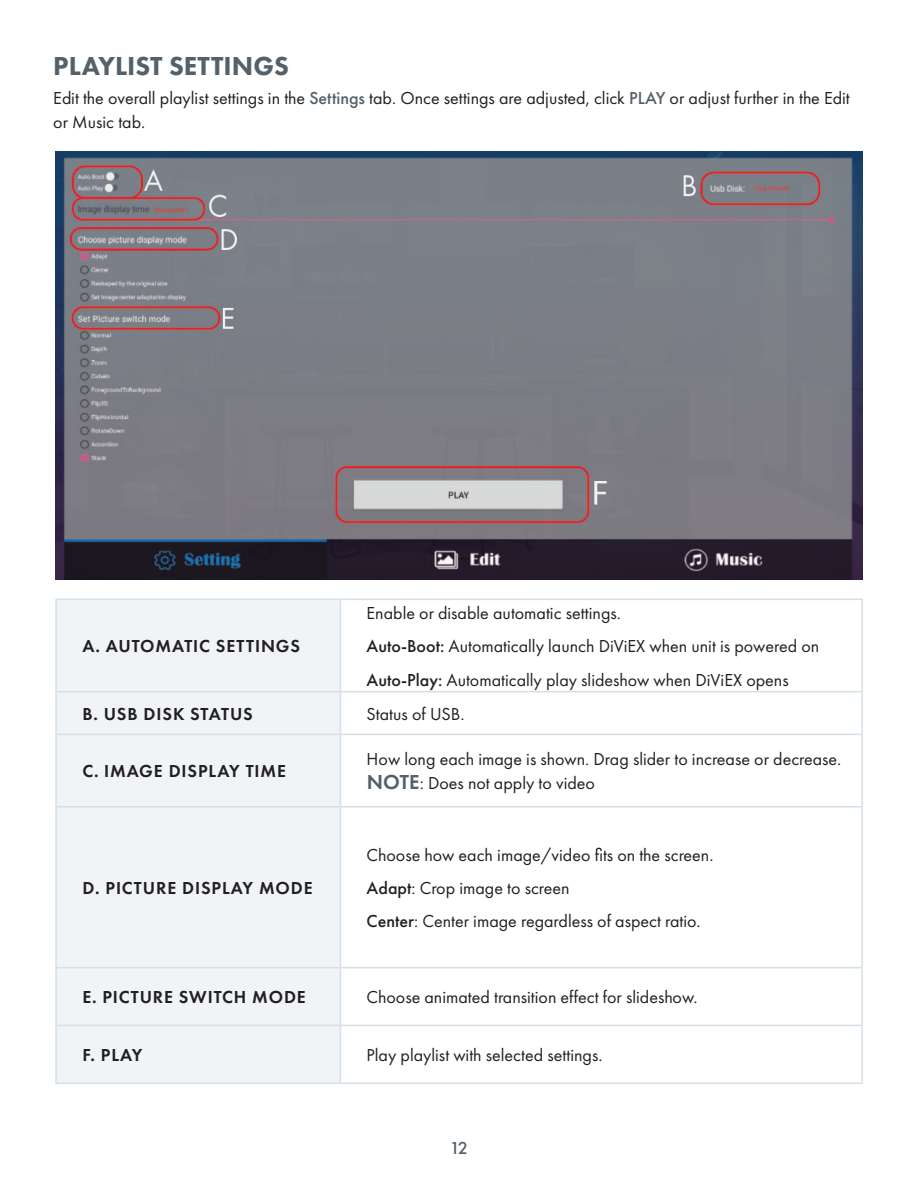
<style>
.page{position:relative;width:918px;height:1188px;background:#fff}
.page>*{position:absolute;margin:0;border:0;box-sizing:border-box;transform-origin:0 0}
.Heading_2{font:800 27px "Futura PT";color:#54616b}
.Body_Cell{font:18px/24px "Futura PT";color:#231f20}
.Heading_Cell{font:600 18px "Futura PT";letter-spacing:.05em;color:#231f20}
.t1{font:500 18px "Futura PT";color:#54616b}
.s1{font-weight:500;color:#54616b}
.s2{font-weight:500}
.s3{font-weight:600;font-size:21px;color:#54616b}
</style>
<div class="page">
<div style="left:57px;top:600px;width:283px;height:483px;background:#f1f4f7"></div>
<hr style="left:55px;top:692px;width:2px;height:42px;background:#d5dfe6">
<hr style="left:55px;top:734px;width:285px;height:1px;background:#d5dfe6">
<hr style="left:55px;top:735px;width:2px;height:71px;background:#d5dfe6">
<hr style="left:55px;top:806px;width:285px;height:2px;background:#d5dfe6">
<hr style="left:55px;top:808px;width:2px;height:159px;background:#d5dfe6">
<hr style="left:55px;top:967px;width:285px;height:1px;background:#d5dfe6">
<hr style="left:55px;top:968px;width:2px;height:57px;background:#d5dfe6">
<hr style="left:55px;top:1025px;width:285px;height:1px;background:#d5dfe6">
<hr style="left:55px;top:1026px;width:2px;height:57px;background:#d5dfe6">
<hr style="left:55px;top:1083px;width:285px;height:1px;background:#d5dfe6">
<hr style="left:340px;top:599px;width:523px;height:1px;background:#d5dfe6">
<hr style="left:861px;top:600px;width:2px;height:91px;background:#d5dfe6">
<hr style="left:340px;top:691px;width:523px;height:1px;background:#d5dfe6">
<hr style="left:340px;top:692px;width:1px;height:42px;background:#d5dfe6">
<hr style="left:861px;top:692px;width:2px;height:42px;background:#d5dfe6">
<hr style="left:340px;top:734px;width:523px;height:1px;background:#d5dfe6">
<hr style="left:340px;top:735px;width:1px;height:71px;background:#d5dfe6">
<hr style="left:861px;top:735px;width:2px;height:71px;background:#d5dfe6">
<hr style="left:340px;top:806px;width:523px;height:2px;background:#d5dfe6">
<hr style="left:340px;top:808px;width:1px;height:159px;background:#d5dfe6">
<hr style="left:861px;top:808px;width:2px;height:159px;background:#d5dfe6">
<hr style="left:340px;top:967px;width:523px;height:1px;background:#d5dfe6">
<hr style="left:340px;top:968px;width:1px;height:57px;background:#d5dfe6">
<hr style="left:861px;top:968px;width:2px;height:57px;background:#d5dfe6">
<hr style="left:340px;top:1025px;width:523px;height:1px;background:#d5dfe6">
<hr style="left:340px;top:1026px;width:1px;height:57px;background:#d5dfe6">
<hr style="left:861px;top:1026px;width:2px;height:57px;background:#d5dfe6">
<hr style="left:340px;top:1083px;width:523px;height:1px;background:#d5dfe6">
<hr style="left:55px;top:599px;width:285px;height:1px;background:#d5dfe6">
<hr style="left:55px;top:600px;width:2px;height:91px;background:#d5dfe6">
<hr style="left:340px;top:600px;width:1px;height:91px;background:#d5dfe6">
<hr style="left:55px;top:691px;width:285px;height:1px;background:#d5dfe6">
<img style="left:55px;top:151px;width:808px;height:428px">
<p class="Heading_2" style="left:53px;top:49px;width:237px">PLAYLIST SETTINGS</p>
<p class="Body_Cell" style="left:53px;top:86px;width:798px">Edit the overall playlist settings in the <span class="s1">Settings</span> tab. Once settings are adjusted, click <span class="s1">PLAY</span> or adjust further in the Edit or Music tab.</p>
<p class="Heading_Cell" style="left:82px;top:635px;width:219px">A. AUTOMATIC SETTINGS</p>
<p class="Body_Cell" style="left:367px;top:601px;width:256px">Enable or disable automatic settings.</p>
<p class="Body_Cell" style="left:367px;top:634px;width:454px"><span class="s2">Auto-Boot:</span> Automatically launch DiViEX when unit is powered on</p>
<p class="Body_Cell" style="left:367px;top:668px;width:424px"><span class="s2">Auto-Play:</span> Automatically play slideshow when DiViEX opens</p>
<p class="Heading_Cell" style="left:82px;top:703px;width:172px">B. USB DISK STATUS</p>
<p class="Body_Cell" style="left:367px;top:702px;width:99px">Status of USB.</p>
<p class="Heading_Cell" style="left:82px;top:760px;width:205px">C. IMAGE DISPLAY TIME</p>
<p class="Heading_Cell" style="left:82px;top:877px;width:232px">D. PICTURE DISPLAY MODE</p>
<p class="Body_Cell" style="left:367px;top:747px;width:476px">How long each image is shown. Drag slider to increase or decrease.<br><span class="s3">NOTE</span>: Does not apply to video</p>
<p class="Body_Cell" style="left:367px;top:843px;width:348px">Choose how each image/video fits on the screen.</p>
<p class="Body_Cell" style="left:367px;top:876px;width:204px"><span class="s2">Adapt</span>: Crop image to screen</p>
<p class="Body_Cell" style="left:367px;top:909px;width:335px"><span class="s2">Center</span>: Center image regardless of aspect ratio.</p>
<p class="Heading_Cell" style="left:82px;top:986px;width:225px">E. PICTURE SWITCH MODE</p>
<p class="Body_Cell" style="left:367px;top:985px;width:333px">Choose animated transition effect for slideshow.</p>
<p class="Heading_Cell" style="left:82px;top:1044px;width:62px">F. PLAY</p>
<p class="Body_Cell" style="left:367px;top:1043px;width:237px">Play playlist with selected settings.</p>
<p class="t1" style="left:450px;top:1137px;width:20px">12</p>
</div>
